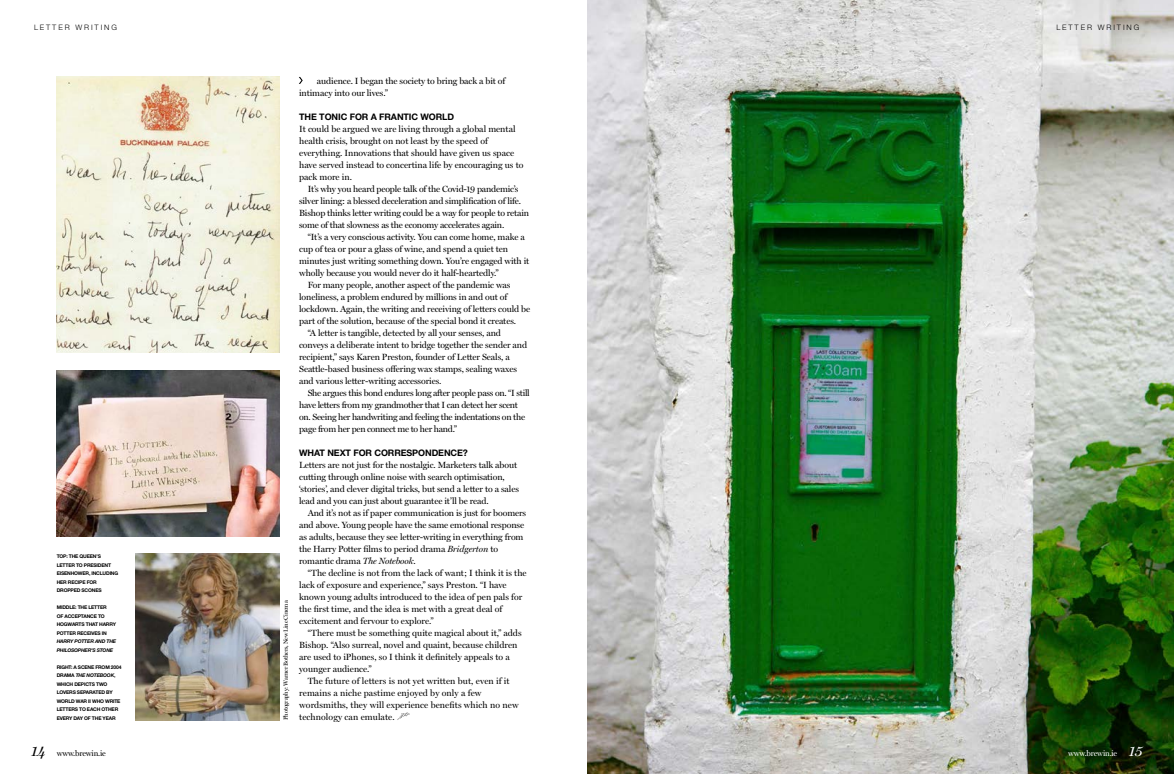
<style>
.page{position:relative;width:1174px;height:774px;background:#fff}
.page>*{position:absolute;margin:0;border:0;box-sizing:border-box;transform-origin:0 0}
.t1{font:9px/12px "Miller Display";letter-spacing:-.01em;color:#000}
.t2{font:9px "Miller Display";letter-spacing:-.03em;color:#000}
.t3{font:9px/12px "Miller Display";letter-spacing:.01em;color:#000}
.t4{font:700 9px "Helvetica Neue LT Std";letter-spacing:-.01em;color:#000}
.t5{font:8px "Miller Display";letter-spacing:-.02em;color:#000}
.t6{font:8px "Miller Display";letter-spacing:-.02em;color:#fff}
.t7{font:300 7.5px "Helvetica Neue LT Std";letter-spacing:.25em;color:#000}
.t8{font:6px "Miller Display";letter-spacing:-.03em;color:#000}
.t9{font:700 5px/8.5px "Helvetica Neue LT Std";letter-spacing:-.035em;color:#000}
.t10{font:italic 700 5px/8.5px "Helvetica Neue LT Std";letter-spacing:-.035em;color:#000}
.s1{font-style:italic}
.s2{font-style:italic;font-size:15px}
</style>
<div class="page">
<img style="left:587px;top:0;width:587px;height:774px">
<svg style="left:397px;top:712px;width:13px;height:8px"></svg>
<img style="left:57px;top:77px;width:222px;height:276px">
<img style="left:135px;top:554px;width:144px;height:166px">
<img style="left:57px;top:370px;width:222px;height:166px">
<svg style="left:299px;top:77px;width:4px;height:7px"></svg>
<p class="t7" style="left:34px;top:22px;width:84px">LETTER WRITING</p>
<p class="t9" style="left:57px;top:552px;width:63px">TOP: THE QUEEN’S<br>LETTER TO PRESIDENT<br>EISENHOWER, INCLUDING<br>HER RECIPE FOR<br>DROPPED SCONES</p>
<p class="t9" style="left:57px;top:603px;width:61px">MIDDLE: THE LETTER<br>OF ACCEPTANCE TO<br>HOGWARTS THAT HARRY<br>POTTER RECEIVES IN</p>
<p class="t10" style="left:57px;top:637px;width:61px">HARRY POTTER AND THE<br>PHILOSOPHER’S STONE</p>
<p class="t9" style="left:57px;top:663px;width:66px">RIGHT: A SCENE FROM 2004<br>DRAMA <span class="s1">THE NOTEBOOK</span>,<br>WHICH DEPICTS TWO<br>LOVERS SEPARATED BY<br>WORLD WAR II WHO WRITE<br>LETTERS TO EACH OTHER<br>EVERY DAY OF THE YEAR</p>
<p class="t8" style="left:282px;top:720px;width:121px;rotate:-90deg">Photography: Warner Bothers, New Line Cinema</p>
<p class="t1" style="left:299px;top:75px;width:208px;text-indent:18px">audience. I began the society to bring back a bit of intimacy into our lives.”</p>
<p class="t4" style="left:299px;top:111px;width:156px">THE TONIC FOR A FRANTIC WORLD</p>
<p class="t1" style="left:299px;top:123px;width:226px">It could be argued we are living through a global mental health crisis, brought on not least by the speed of everything. Innovations that should have given us space have served instead to concertina life by encouraging us to pack more in.</p>
<p class="t1" style="left:299px;top:183px;width:231px;text-indent:9px">It’s why you heard people talk of the Covid-19 pandemic’s silver lining: a blessed deceleration and simplification of life.<br>Bishop thinks letter writing could be a way for people to retain some of that slowness as the economy accelerates again.</p>
<p class="t1" style="left:308px;top:231px;width:219px">“It’s a very conscious activity. You can come home, make a</p>
<p class="t1" style="left:299px;top:243px;width:210px">cup of tea or pour a glass of wine, and spend a quiet ten</p>
<p class="t1" style="left:299px;top:255px;width:232px">minutes just writing something down. You’re engaged with it</p>
<p class="t1" style="left:299px;top:267px;width:201px">wholly because you would never do it half-heartedly.”</p>
<p class="t1" style="left:308px;top:279px;width:204px">For many people, another aspect of the pandemic was</p>
<p class="t1" style="left:299px;top:291px;width:210px">loneliness, a problem endured by millions in and out of</p>
<p class="t1" style="left:299px;top:303px;width:232px">lockdown. Again, the writing and receiving of letters could be</p>
<p class="t1" style="left:299px;top:315px;width:218px">part of the solution, because of the special bond it creates.</p>
<p class="t1" style="left:308px;top:327px;width:195px">“A letter is tangible, detected by all your senses, and</p>
<p class="t1" style="left:299px;top:339px;width:229px">conveys a deliberate intent to bridge together the sender and</p>
<p class="t1" style="left:299px;top:351px;width:212px">recipient,” says Karen Preston, founder of Letter Seals, a</p>
<p class="t1" style="left:299px;top:363px;width:219px">Seattle-based business offering wax stamps, sealing waxes</p>
<p class="t1" style="left:299px;top:375px;width:144px">and various letter-writing accessories.</p>
<p class="t2" style="left:308px;top:388px;width:223px">She argues this bond endures long after people pass on. “I still</p>
<p class="t2" style="left:299px;top:400px;width:220px">have letters from my grandmother that I can detect her scent</p>
<p class="t2" style="left:299px;top:412px;width:227px">on. Seeing her handwriting and feeling the indentations on the</p>
<p class="t2" style="left:299px;top:424px;width:159px">page from her pen connect me to her hand.”</p>
<p class="t4" style="left:299px;top:447px;width:170px">WHAT NEXT FOR CORRESPONDENCE?</p>
<p class="t1" style="left:299px;top:459px;width:221px">Letters are not just for the nostalgic. Marketers talk about cutting through online noise with search optimisation, ‘stories’, and clever digital tricks, but send a letter to a sales lead and you can just about guarantee it’ll be read.</p>
<p class="t1" style="left:299px;top:507px;width:228px;text-indent:9px">And it’s not as if paper communication is just for boomers and above. Young people have the same emotional response as adults, because they see letter-writing in everything from the Harry Potter films to period drama <span class="s1">Bridgerton</span> to romantic drama <span class="s1">The Notebook</span>.</p>
<p class="t1" style="left:299px;top:567px;width:229px;text-indent:9px">“The decline is not from the lack of want; I think it is the lack of exposure and experience,” says Preston. “I have known young adults introduced to the idea of pen pals for the first time, and the idea is met with a great deal of excitement and fervour to explore.”</p>
<p class="t1" style="left:299px;top:627px;width:224px;text-indent:9px">“There must be something quite magical about it,” adds Bishop. “Also surreal, novel and quaint, because children are used to iPhones, so I think it definitely appeals to a younger audience.”</p>
<p class="t3" style="left:299px;top:675px;width:221px;text-indent:9px">The future of letters is not yet written but, even if it remains a niche pastime enjoyed by only a few wordsmiths, they will experience benefits which no new</p>
<p class="t3" style="left:299px;top:711px;width:97px">technology can emulate.</p>
<p class="t7" style="left:1056px;top:22px;width:84px">LETTER WRITING</p>
<p class="t5" style="left:31px;top:749px;width:76px"><span class="s2">14</span> www.brewin.ie</p>
<p class="t6" style="left:1068px;top:749px;width:76px">www.brewin.ie <span class="s2">15</span></p>
</div>
